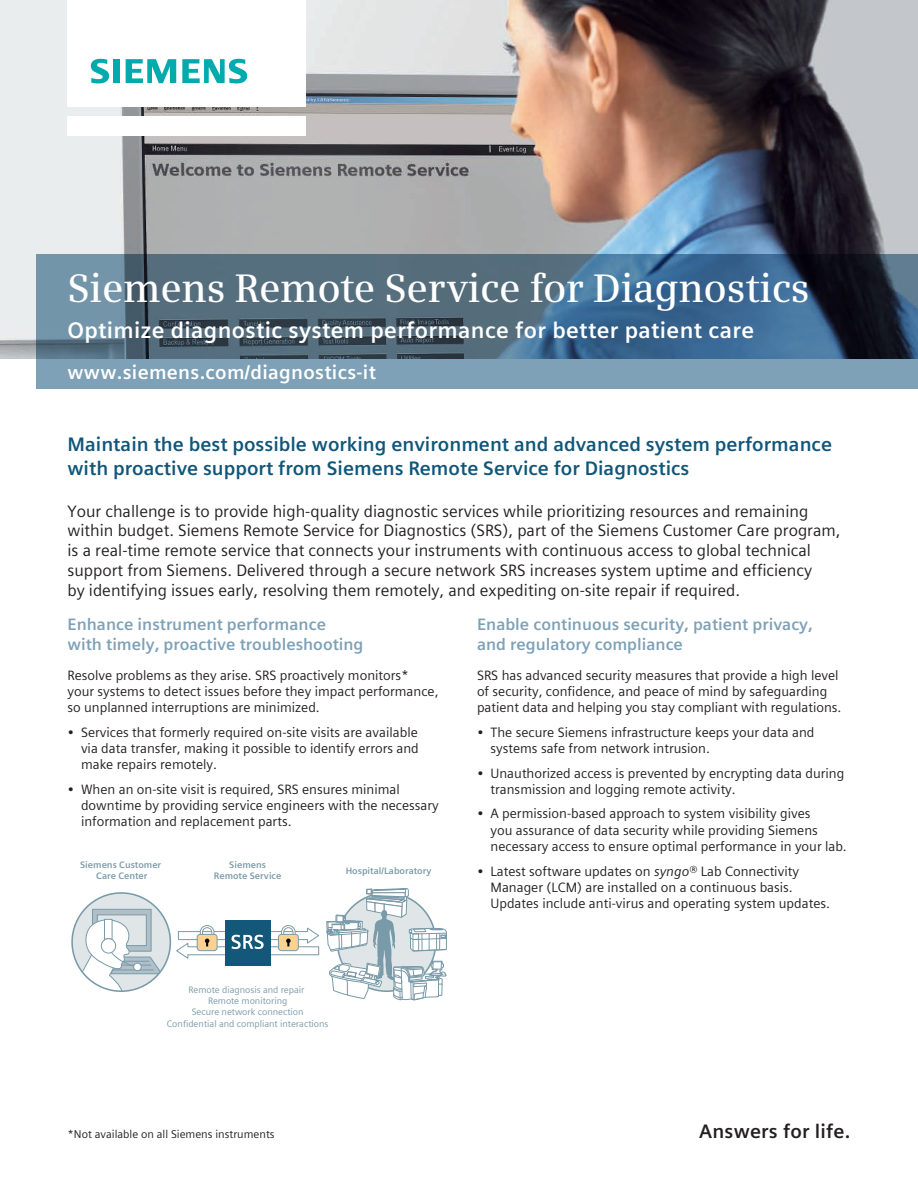
<style>
.page{position:relative;width:918px;height:1188px;background:#fff}
.page>*{position:absolute;margin:0;border:0;box-sizing:border-box;transform-origin:0 0}
.t1{font:600 39.75px "Siemens Serif";letter-spacing:-.01em;color:#fff}
.t2{font:700 22.5px "Siemens Sans Global";letter-spacing:.015em;color:#fff}
.t3{font:700 19.5px/23.4px "Siemens Sans Global";color:#105679}
.t4{font:700 19.5px "Siemens Sans Global";letter-spacing:.015em;color:#fff}
.t5{font:700 19.5px "Siemens Sans Global";letter-spacing:.01em;color:#231f20}
.t6{font:16.5px/19.8px "Siemens Sans Global";color:#231f20}
.t7{font:700 16.5px/19.8px "Siemens Sans Global";color:#7ea1b7}
.t8{font:13.5px/16.2px "Siemens Sans Global";color:#231f20}
.t9{font:11.25px "Siemens Sans Global";color:#231f20}
.t10{font:9.3px/11.2px "Siemens Sans";color:#799aa8;text-align:center}
.t11{font:700 9.3px/11.2px "Siemens Sans";color:#799aa8;text-align:center}
.s1{font-style:italic}
</style>
<div class="page">
<img style="left:0;top:0;width:918px;height:358px">
<svg style="left:36px;top:254px;width:882px;height:135px;background:#537189"></svg>
<div style="left:225px;top:920px;width:45px;height:46px;background:#135779"></div>
<svg style="left:176px;top:923px;width:144px;height:37px"></svg>
<div style="left:72px;top:893px;width:98px;height:98px;background:#e0e6e8;border-radius:50%"></div>
<svg style="left:80px;top:909px;width:83px;height:82px"></svg>
<div style="left:134px;top:963px;width:7px;height:8px;background:#fff;border-radius:50%"></div>
<div style="left:133px;top:963px;width:9px;height:8px;border:1px solid #799aa8;border-radius:50%"></div>
<div style="left:71px;top:892px;width:100px;height:100px;border:2px solid #799aa8;border-radius:50%"></div>
<svg style="left:326px;top:888px;width:121px;height:113px"></svg>
<div style="left:68px;top:116px;width:238px;height:19px;background:#fff"></div>
<div style="left:68px;top:0;width:238px;height:107px;background:#fff"></div>
<svg style="left:91px;top:59px;width:18px;height:24px"></svg>
<div style="left:113px;top:59px;width:7px;height:24px;background:#00aaad"></div>
<svg style="left:126px;top:59px;width:50px;height:24px"></svg>
<svg style="left:182px;top:59px;width:65px;height:24px"></svg>
<h1 class="t1" style="left:68px;top:265px;width:744px">Siemens Remote Service for Diagnostics</h1>
<h2 class="t2" style="left:68px;top:312px;width:688px">Optimize diagnostic system performance for better patient care</h2>
<h3 class="t4" style="left:68px;top:357px;width:310px">www.siemens.com/diagnostics-it</h3>
<h3 class="t3" style="left:68px;top:433px;width:766px">Maintain the best possible working environment and advanced system performance with proactive support from Siemens Remote Service for Diagnostics</h3>
<p class="t6" style="left:68px;top:501px;width:775px">Your challenge is to provide high-quality diagnostic services while prioritizing resources and remaining within budget. Siemens Remote Service for Diagnostics (SRS), part of the Siemens Customer Care program, is a real-time remote service that connects your instruments with continuous access to global technical support from Siemens. Delivered through a secure network SRS increases system uptime and efficiency<br>by identifying issues early, resolving them remotely, and expediting on-site repair if required.</p>
<p class="t7" style="left:68px;top:615px;width:298px">Enhance instrument performance with timely, proactive troubleshooting</p>
<p class="t8" style="left:68px;top:667px;width:373px">Resolve problems as they arise. SRS proactively monitors* your systems to detect issues before they impact performance, so unplanned interruptions are minimized.</p>
<p class="t8" style="left:81px;top:724px;width:339px;text-align:justify;text-indent:-14px">• Services that formerly required on-site visits are available via data transfer, making it possible to identify errors and make repairs remotely.</p>
<p class="t8" style="left:81px;top:781px;width:359px;text-indent:-14px">• When an on-site visit is required, SRS ensures minimal downtime by providing service engineers with the necessary information and replacement parts.</p>
<p class="t7" style="left:477px;top:615px;width:337px">Enable continuous security, patient privacy, and regulatory compliance</p>
<p class="t8" style="left:477px;top:667px;width:366px">SRS has advanced security measures that provide a high level of security, confidence, and peace of mind by safeguarding patient data and helping you stay compliant with regulations.</p>
<p class="t8" style="left:490px;top:724px;width:325px;text-indent:-14px">• The secure Siemens infrastructure keeps your data and systems safe from network intrusion.</p>
<p class="t8" style="left:490px;top:765px;width:355px;text-indent:-14px">• Unauthorized access is prevented by encrypting data during transmission and logging remote activity.</p>
<p class="t8" style="left:490px;top:806px;width:358px;text-indent:-14px">• A permission-based approach to system visibility gives<br>you assurance of data security while providing Siemens necessary access to ensure optimal performance in your lab.</p>
<p class="t8" style="left:490px;top:863px;width:341px;text-indent:-14px">• Latest software updates on <span class="s1">syngo</span>® Lab Connectivity<br>Manager (LCM) are installed on a continuous basis.<br>Updates include anti-virus and operating system updates.</p>
<p class="t11" style="left:80px;top:859px;width:83px">Siemens Customer<br>Care Center</p>
<p class="t11" style="left:346px;top:865px;width:87px">Hospital/Laboratory</p>
<p class="t11" style="left:214px;top:859px;width:69px">Siemens<br>Remote Service</p>
<p class="t10" style="left:167px;top:984px;width:163px">Remote diagnosis and repair<br>Remote monitoring<br>Secure network connection<br>Confidential and compliant interactions</p>
<p class="t9" style="left:68px;top:1126px;width:209px">*Not available on all Siemens instruments</p>
<h3 class="t5" style="left:699px;top:1117px;width:153px">Answers for life.</h3>
</div>
